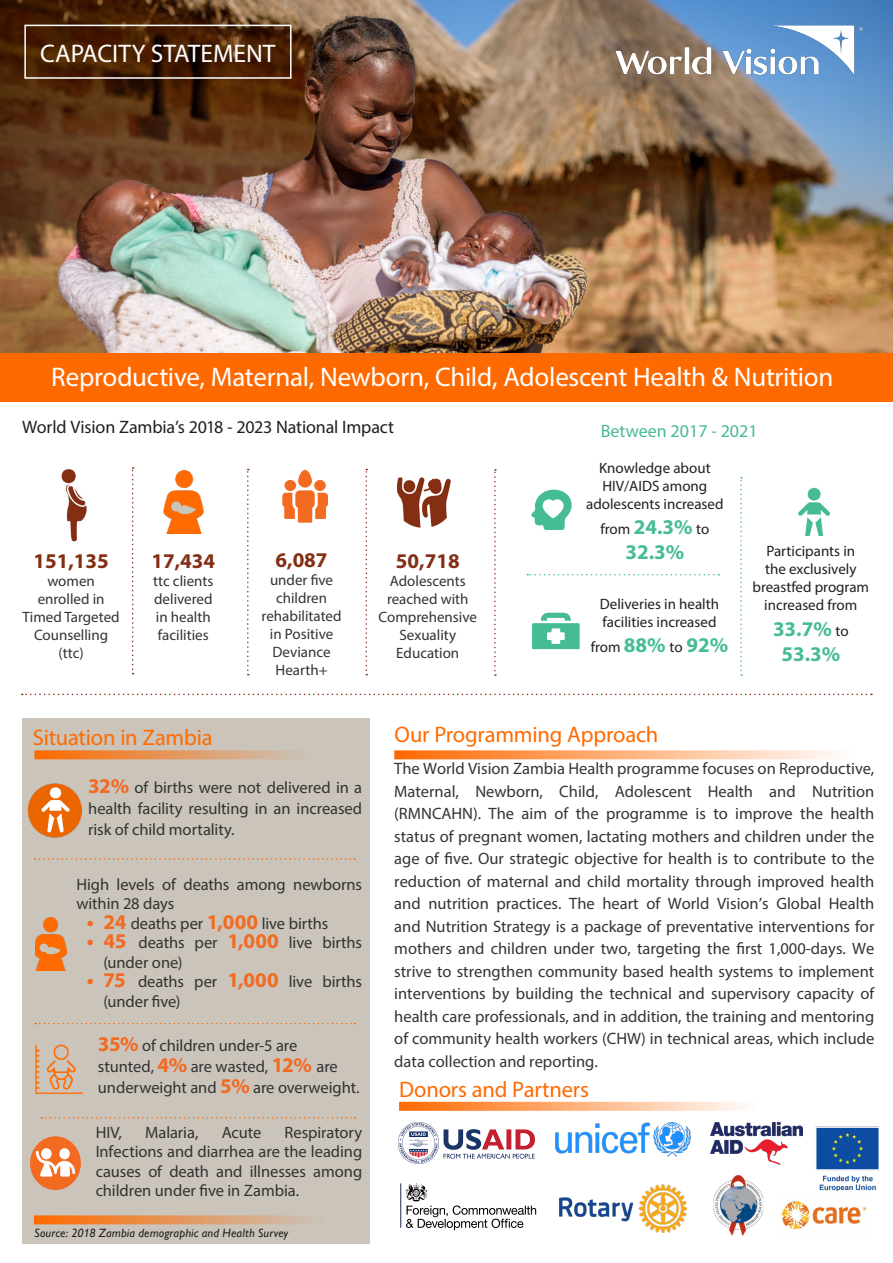
<style>
.page{position:relative;width:893px;height:1263px;background:#fff}
.page>*{position:absolute;margin:0;border:0;box-sizing:border-box;transform-origin:0 0}
.t1{font:27px "Myriad Pro";letter-spacing:-.01em;color:#fff}
.t2{font:25.5px "Myriad Pro";color:#fff}
.t3{font:22.5px "Myriad Pro";letter-spacing:-.005em;color:#ff6a00}
.t4{font:22.5px "Myriad Pro";letter-spacing:-.01em;color:#ff6b00}
.t5{font:700 21px "Myriad Pro";color:#842f15}
.t6{font:700 21px/25.2px "Myriad Pro";color:#46bc96;text-align:center}
.t7{font:700 21px "Myriad Pro";color:#832d11}
.t8{font:18px "Myriad Pro";letter-spacing:-.01em;color:#231f20}
.t9{font:18px "Myriad Pro";color:#46bc96}
.t10{font:16.5px/22.5px "Myriad Pro";color:#343434;text-align:justify}
.t11{font:16.5px/19.5px "Myriad Pro";letter-spacing:-.005em;color:#323332}
.t12{font:15px/18px "Myriad Pro";color:#323332;text-align:center}
.t13{font:15px/18px "Myriad Pro";color:#231f20;text-align:center}
.t14{font:italic 12px "Gill Sans Nova";letter-spacing:.01em;color:#231f20}
.s1{font-weight:700;font-size:21px;color:#46bc96}
.s2{font-weight:400;font-size:15px;color:#231f20}
.s3{font-weight:700;font-size:21px;color:#f36a21}
</style>
<div class="page">
<div style="left:23px;top:718px;width:347px;height:526px;background:#cac4bb"></div>
<img style="left:35px;top:918px;width:33px;height:53px">
<div style="left:0;top:333px;width:893px;height:68px;background:#ff6a00"></div>
<img style="left:0;top:0;width:893px;height:352px">
<img style="left:605px;top:16px;width:267px;height:71px">
<div style="left:24px;top:25px;width:268px;height:54px;border:2px solid #fff"></div>
<svg style="left:394px;top:750px;width:444px;height:9px"></svg>
<img style="left:27px;top:783px;width:54px;height:55px">
<div style="left:30px;top:1136px;width:51px;height:54px;background:#f36a21;border-radius:50%"></div>
<svg style="left:41px;top:1148px;width:11px;height:11px"></svg>
<svg style="left:59px;top:1148px;width:11px;height:11px"></svg>
<svg style="left:36px;top:1151px;width:39px;height:25px"></svg>
<svg style="left:35px;top:1023px;width:320px;height:1px"></svg>
<svg style="left:41px;top:1117px;width:314px;height:1px"></svg>
<svg style="left:399px;top:1102px;width:345px;height:9px"></svg>
<img style="left:815px;top:1126px;width:65px;height:65px">
<svg style="left:400px;top:1183px;width:136px;height:47px"></svg>
<img style="left:555px;top:1122px;width:136px;height:34px">
<img style="left:781px;top:1201px;width:86px;height:29px">
<img style="left:398px;top:1122px;width:137px;height:41px">
<img style="left:714px;top:1176px;width:49px;height:59px">
<img style="left:710px;top:1122px;width:93px;height:42px">
<img style="left:559px;top:1184px;width:128px;height:48px">
<img style="left:61px;top:469px;width:26px;height:73px">
<img style="left:163px;top:470px;width:41px;height:64px">
<div style="left:284px;top:480px;width:12px;height:11px;background:#f36a21;border-radius:50%"></div>
<div style="left:298px;top:470px;width:14px;height:17px;background:#f36a21;border-radius:7px"></div>
<svg style="left:282px;top:490px;width:46px;height:33px"></svg>
<div style="left:314px;top:480px;width:12px;height:11px;background:#f36a21;border-radius:50%"></div>
<img style="left:396px;top:477px;width:55px;height:51px">
<svg style="left:531px;top:489px;width:41px;height:41px"></svg>
<svg style="left:532px;top:613px;width:48px;height:36px"></svg>
<img style="left:798px;top:487px;width:33px;height:49px">
<svg style="left:740px;top:477px;width:2px;height:199px"></svg>
<svg style="left:527px;top:574px;width:192px;height:1px"></svg>
<svg style="left:132px;top:467px;width:2px;height:207px"></svg>
<svg style="left:247px;top:469px;width:2px;height:206px"></svg>
<svg style="left:365px;top:469px;width:2px;height:206px"></svg>
<svg style="left:494px;top:469px;width:2px;height:207px"></svg>
<img style="left:35px;top:1044px;width:48px;height:50px">
<svg style="left:34px;top:750px;width:264px;height:9px"></svg>
<svg style="left:35px;top:858px;width:320px;height:2px"></svg>
<svg style="left:34px;top:1215px;width:276px;height:9px"></svg>
<svg style="left:22px;top:694px;width:850px;height:1px"></svg>
<p class="t2" style="left:40px;top:37px;width:237px">CAPACITY STATEMENT</p>
<p class="t1" style="left:51px;top:361px;width:784px">Reproductive, Maternal, Newborn, Child, Adolescent Health &amp; Nutrition</p>
<p class="t8" style="left:22px;top:416px;width:373px">World Vision Zambia’s 2018 - 2023 National Impact</p>
<p class="t7" style="left:33px;top:547px;width:77px">151,135</p>
<p class="t12" style="left:23px;top:572px;width:99px">women enrolled in<br>Timed Targeted<br>Counselling (ttc)</p>
<p class="t5" style="left:151px;top:547px;width:65px">17,434</p>
<p class="t12" style="left:153px;top:572px;width:62px;text-align:left">ttc clients delivered in health facilities</p>
<p class="t5" style="left:276px;top:546px;width:54px">6,087</p>
<p class="t12" style="left:262px;top:570px;width:81px">under five children rehabilitated in Positive<br>Deviance<br>Hearth+</p>
<p class="t5" style="left:396px;top:547px;width:65px">50,718</p>
<p class="t12" style="left:379px;top:572px;width:100px">Adolescents reached with<br>Comprehensive<br>Sexuality<br>Education</p>
<p class="t9" style="left:601px;top:420px;width:158px">Between 2017 - 2021</p>
<p class="t13" style="left:586px;top:458px;width:139px">Knowledge about<br>HIV/AIDS among adolescents increased</p>
<p class="t13" style="left:600px;top:519px;width:110px">from <span class="s1">24.3%</span> to</p>
<p class="t6" style="left:625px;top:539px;width:60px">32.3%</p>
<p class="t13" style="left:600px;top:595px;width:121px;text-align:left">Deliveries in health facilities increased</p>
<p class="t13" style="left:591px;top:638px;width:139px">from <span class="s1">88%</span> to <span class="s1">92%</span></p>
<p class="t13" style="left:752px;top:542px;width:118px">Participants in<br>the exclusively breastfed program increased from</p>
<p class="t6" style="left:773px;top:615px;width:77px">33.7% <span class="s2">to<br></span>53.3%</p>
<p class="t4" style="left:33px;top:723px;width:181px">Situation in Zambia</p>
<p class="t11" style="left:88px;top:777px;width:276px;line-height:21px;text-align:justify"><span class="s3">32%</span> of births were not delivered in a health facility resulting in an increased risk of child mortality.</p>
<p class="t11" style="left:76px;top:874px;width:287px">High levels of deaths among newborns within 28 days</p>
<p class="t11" style="left:87px;top:913px;width:243px"><span class="s3">• 24</span> deaths per <span class="s3">1,000</span> live births</p>
<p class="t11" style="left:103px;top:932px;width:260px;text-indent:-16px"><span class="s3">• 45</span> deaths per <span class="s3">1,000</span> live births (under one)</p>
<p class="t11" style="left:103px;top:971px;width:260px;text-indent:-16px"><span class="s3">• 75</span> deaths per <span class="s3">1,000</span> live births (under five)</p>
<p class="t11" style="left:98px;top:1034px;width:263px;line-height:21px"><span class="s3">35%</span> of children under-5 are<br>stunted, <span class="s3">4%</span> are wasted, <span class="s3">12%</span> are underweight and <span class="s3">5%</span> are overweight.</p>
<p class="t11" style="left:96px;top:1122px;width:28px">HIV,</p>
<p class="t11" style="left:145px;top:1122px;width:55px">Malaria,</p>
<p class="t11" style="left:222px;top:1122px;width:41px">Acute</p>
<p class="t11" style="left:96px;top:1122px;width:268px;text-align:justify;text-indent:189px">Respiratory Infections and diarrhea are the leading causes of death and illnesses among children under five in Zambia.</p>
<p class="t14" style="left:34px;top:1226px;width:255px">Source: 2018 Zambia demographic and Health Survey</p>
<p class="t3" style="left:395px;top:720px;width:265px">Our Programming Approach</p>
<p class="t10" style="left:394px;top:757px;width:482px">The World Vision Zambia Health programme focuses on Reproductive, Maternal, Newborn, Child, Adolescent Health and Nutrition (RMNCAHN). The aim of the programme is to improve the health status of pregnant women, lactating mothers and children under the age of five. Our strategic objective for health is to contribute to the reduction of maternal and child mortality through improved health and nutrition practices. The heart of World Vision’s Global Health and Nutrition Strategy is a package of preventative interventions for mothers and children under two, targeting the first 1,000-days. We strive to strengthen community based health systems to implement interventions by building the technical and supervisory capacity of health care professionals, and in addition, the training and mentoring of community health workers (CHW) in technical areas, which include data collection and reporting.</p>
<p class="t3" style="left:399px;top:1075px;width:191px">Donors and Partners</p>
</div>
